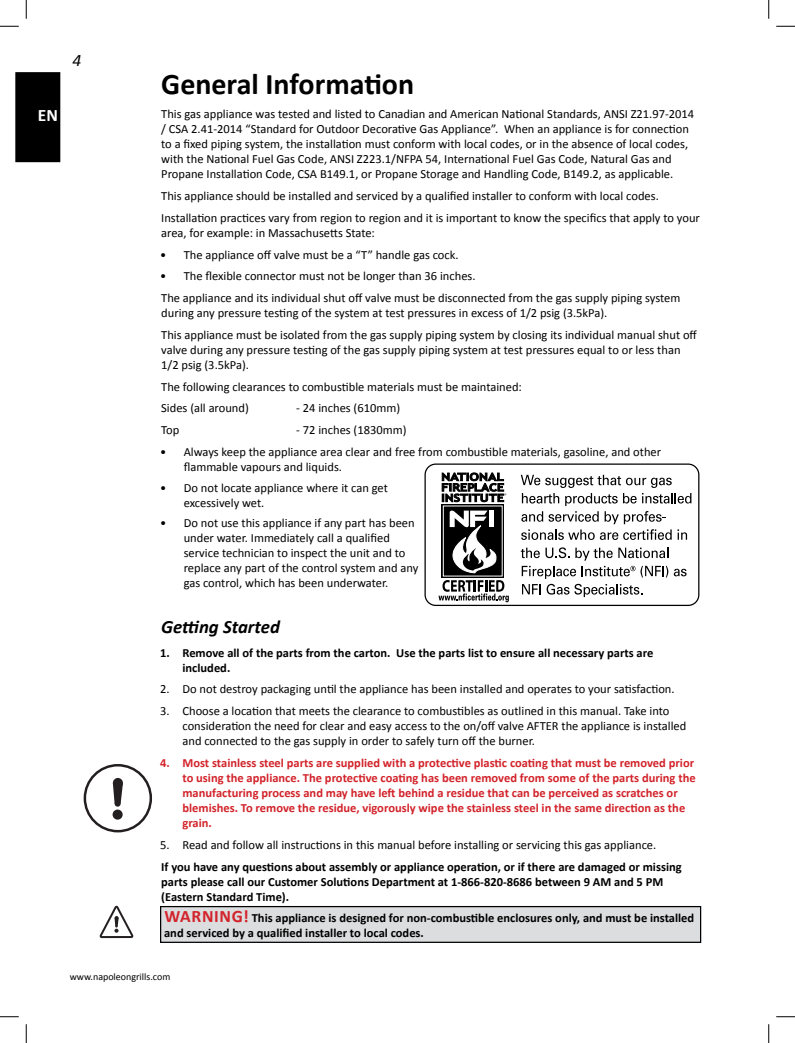
<style>
.page{position:relative;width:795px;height:1043px;background:#fff}
.page>*{position:absolute;margin:0;border:0;box-sizing:border-box;transform-origin:0 0}
.t1{font:700 30px "Calibri";color:#000}
.t2{font:italic 700 18.75px "Calibri";color:#000}
.t3{font:700 17.5px "Calibri";color:#fff}
.t4{font:italic 17.5px "Calibri";color:#000}
.t5{font:12.5px/15px "Calibri";color:#000}
.t6{font:700 12.5px/15px "Calibri";color:#000}
.t7{font:700 12.5px/15px "Calibri";color:#d2232a}
.t8{font:10px "Calibri";color:#000}
.s1{font-size:17.5px;color:#d2232a}
</style>
<div class="page">
<div style="left:16px;top:73px;width:44px;height:88px;background:#000"></div>
<div style="left:15px;top:72px;width:45px;height:90px;border:1px solid #000"></div>
<div style="left:161px;top:906px;width:540px;height:36px;background:#dcddde"></div>
<div style="left:160px;top:906px;width:541px;height:36px;border:1px solid #000"></div>
<div style="left:425px;top:463px;width:274px;height:143px;border:1px solid #000;border-radius:11px"></div>
<svg style="left:521px;top:475px;width:171px;height:65px"></svg>
<svg style="left:521px;top:547px;width:48px;height:11px"></svg>
<svg style="left:575px;top:547px;width:93px;height:13px"></svg>
<svg style="left:674px;top:569px;width:13px;height:7px"></svg>
<svg style="left:522px;top:566px;width:146px;height:31px"></svg>
<svg style="left:442px;top:504px;width:62px;height:74px"></svg>
<div style="left:443px;top:506px;width:59px;height:70px;background:#000"></div>
<svg style="left:449px;top:510px;width:47px;height:63px"></svg>
<svg style="left:442px;top:473px;width:64px;height:29px"></svg>
<svg style="left:439px;top:580px;width:70px;height:22px"></svg>
<svg style="left:100px;top:905px;width:33px;height:33px"></svg>
<div style="left:84px;top:764px;width:68px;height:68px;border:2px solid #231f20;border-radius:50%"></div>
<div style="left:113px;top:778px;width:10px;height:10px;background:#231f20;border-radius:50%"></div>
<div style="left:113px;top:809px;width:10px;height:10px;background:#231f20;border-radius:50%"></div>
<svg style="left:113px;top:784px;width:10px;height:22px"></svg>
<svg style="left:0;top:25px;width:19px;height:2px"></svg>
<svg style="left:776px;top:25px;width:19px;height:2px"></svg>
<svg style="left:0;top:1016px;width:19px;height:1px"></svg>
<svg style="left:776px;top:1016px;width:19px;height:1px"></svg>
<svg style="left:25px;top:0;width:2px;height:19px"></svg>
<svg style="left:25px;top:1024px;width:2px;height:18px"></svg>
<svg style="left:768px;top:0;width:2px;height:19px"></svg>
<svg style="left:768px;top:1024px;width:2px;height:18px"></svg>
<h3 class="t4" style="left:72px;top:48px;width:10px">4</h3>
<h3 class="t3" style="left:38px;top:104px;width:22px">EN</h3>
<h1 class="t1" style="left:161px;top:65px;width:254px">General Information</h1>
<p class="t5" style="left:161px;top:107px;width:535px">This gas appliance was tested and listed to Canadian and American National Standards, ANSI Z21.97-2014 / CSA 2.41-2014 “Standard for Outdoor Decorative Gas Appliance”. When an appliance is for connection to a fixed piping system, the installation must conform with local codes, or in the absence of local codes, with the National Fuel Gas Code, ANSI Z223.1/NFPA 54, International Fuel Gas Code, Natural Gas and Propane Installation Code, CSA B149.1, or Propane Storage and Handling Code, B149.2, as applicable.</p>
<p class="t5" style="left:161px;top:185px;width:540px;line-height:21.8px">This appliance should be installed and serviced by a qualified installer to conform with local codes.<br>Installation practices vary from region to region and it is important to know the specifics that apply to your</p>
<p class="t5" style="left:161px;top:225px;width:215px">area, for example: in Massachusetts State:</p>
<p class="t5" style="left:160px;top:247px;width:300px">• The appliance off valve must be a “T” handle gas cock.</p>
<p class="t5" style="left:160px;top:265px;width:522px;line-height:21.8px">• The flexible connector must not be longer than 36 inches.<br>The appliance and its individual shut off valve must be disconnected from the gas supply piping system</p>
<p class="t5" style="left:161px;top:302px;width:537px;line-height:21.8px">during any pressure testing of the system at test pressures in excess of 1/2 psig (3.5kPa).<br>This appliance must be isolated from the gas supply piping system by closing its individual manual shut off</p>
<p class="t5" style="left:161px;top:342px;width:521px">valve during any pressure testing of the gas supply piping system at test pressures equal to or less than<br>1/2 psig (3.5kPa).</p>
<p class="t5" style="left:161px;top:375px;width:362px;line-height:21.8px">The following clearances to combustible materials must be maintained:<br>Sides (all around)</p>
<p class="t5" style="left:296px;top:401px;width:105px">- 24 inches (610mm)</p>
<p class="t5" style="left:161px;top:422px;width:20px">Top</p>
<p class="t5" style="left:296px;top:422px;width:112px">- 72 inches (1830mm)</p>
<p class="t5" style="left:184px;top:444px;width:479px;text-indent:-24px">• Always keep the appliance area clear and free from combustible materials, gasoline, and other flammable vapours and liquids.</p>
<p class="t5" style="left:184px;top:480px;width:206px;text-indent:-24px">• Do not locate appliance where it can get excessively wet.</p>
<p class="t5" style="left:184px;top:515px;width:236px;text-indent:-24px">• Do not use this appliance if any part has been under water. Immediately call a qualified service technician to inspect the unit and to replace any part of the control system and any gas control, which has been underwater.</p>
<h2 class="t2" style="left:161px;top:614px;width:120px">Getting Started</h2>
<p class="t6" style="left:182px;top:645px;width:472px;text-indent:-22px">1. Remove all of the parts from the carton. Use the parts list to ensure all necessary parts are included.</p>
<p class="t5" style="left:160px;top:682px;width:516px">2. Do not destroy packaging until the appliance has been installed and operates to your satisfaction.</p>
<p class="t5" style="left:182px;top:703px;width:505px;text-indent:-22px">3. Choose a location that meets the clearance to combustibles as outlined in this manual. Take into consideration the need for clear and easy access to the on/off valve AFTER the appliance is installed and connected to the gas supply in order to safely turn off the burner.</p>
<p class="t7" style="left:182px;top:755px;width:515px;text-indent:-22px">4. Most stainless steel parts are supplied with a protective plastic coating that must be removed prior to using the appliance. The protective coating has been removed from some of the parts during the manufacturing process and may have left behind a residue that can be perceived as scratches or blemishes. To remove the residue, vigorously wipe the stainless steel in the same direction as the grain.</p>
<p class="t5" style="left:160px;top:837px;width:498px">5. Read and follow all instructions in this manual before installing or servicing this gas appliance.</p>
<p class="t6" style="left:161px;top:858px;width:522px">If you have any questions about assembly or appliance operation, or if there are damaged or missing parts please call our Customer Solutions Department at 1-866-820-8686 between 9 AM and 5 PM (Eastern Standard Time).</p>
<p class="t6" style="left:164px;top:910px;width:532px"><span class="s1">WARNING!</span> This appliance is designed for non-combustible enclosures only, and must be installed and serviced by a qualified installer to local codes.</p>
<p class="t8" style="left:70px;top:970px;width:102px">www.napoleongrills.com</p>
</div>
